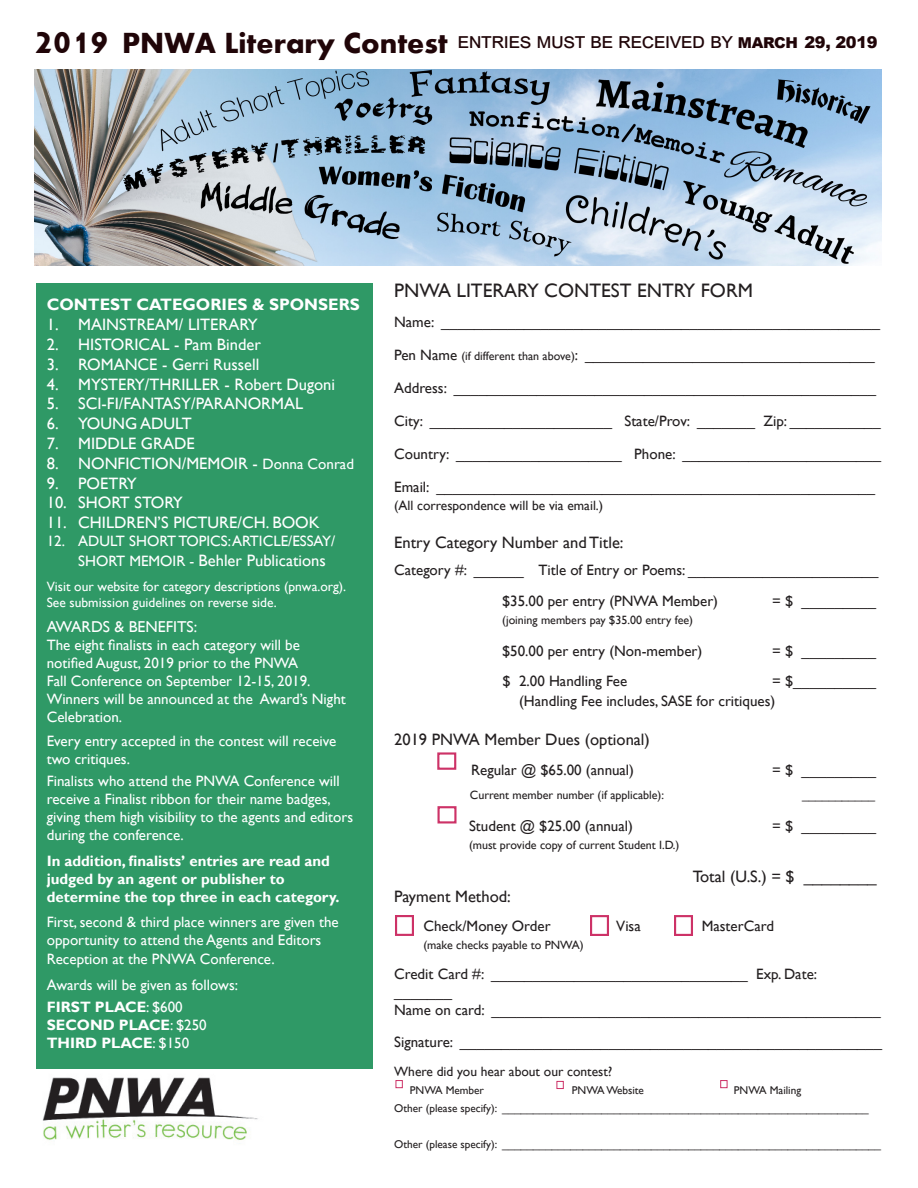
<style>
.page{position:relative;width:918px;height:1188px;background:#fff}
.page>*{position:absolute;margin:0;border:0;box-sizing:border-box;transform-origin:0 0}
.t1{font:700 30px "Aharoni";color:#200508}
.t2{font:21px "Arial";letter-spacing:-.02em;color:#200508}
.t3{font:19.5px "Gill Sans";color:#231f20}
.t4{font:16.5px "Gill Sans";color:#fff}
.t5{font:16.5px "Gill Sans";color:#231f20}
.t6{font:700 16.5px "Gill Sans";color:#fff}
.t7{font:15.75px "Gill Sans";color:#fff}
.t8{font:15px/18px "Gill Sans";color:#231f20}
.t9{font:15px/18px "Gill Sans";color:#fff}
.t10{font:700 15px/18px "Gill Sans";color:#fff}
.t11{font:13.5px "Gill Sans";color:#fff}
.t12{font:13.5px "Gill Sans";color:#231f20}
.t13{font:12px "Gill Sans";color:#231f20}
.t14{font:11.25px "Gill Sans";color:#231f20}
.s1{font-size:45px}
.s2{font-weight:900;font-size:15px}
.s3{font-weight:900;font-size:16.2px}
.s4{font-size:15px}
.s5{font-weight:400}
.s6{font-size:12px}
</style>
<div class="page">
<img style="left:42px;top:1077px;width:216px;height:63px">
<img style="left:34px;top:70px;width:848px;height:196px">
<div style="left:36px;top:284px;width:336px;height:785px;background:#2f9966"></div>
<div style="left:437px;top:752px;width:19px;height:18px;border:2px solid #cd3267"></div>
<div style="left:438px;top:806px;width:19px;height:17px;border:2px solid #cd3267"></div>
<div style="left:674px;top:915px;width:19px;height:21px;border:2px solid #cd3267"></div>
<div style="left:590px;top:915px;width:19px;height:21px;border:2px solid #cd3267"></div>
<div style="left:395px;top:915px;width:19px;height:21px;border:2px solid #cd3267"></div>
<div style="left:396px;top:1080px;width:7px;height:8px;border:1px solid #cd3267"></div>
<div style="left:557px;top:1081px;width:7px;height:8px;border:1px solid #cd3267"></div>
<div style="left:720px;top:1080px;width:7px;height:8px;border:1px solid #cd3267"></div>
<p class="t1" style="left:34px;top:24px;width:415px"><span class="s1">2019</span> PNWA Literary Contest</p>
<p class="t2" style="left:458px;top:26px;width:422px">entries must be received by <span class="s2">MARCH</span> <span class="s3">29, 2019</span></p>
<p class="t6" style="left:47px;top:295px;width:315px">CONTEST CATEGORIES &amp; SPONSERS</p>
<p class="t4" style="left:47px;top:315px;width:212px">1. MAINSTREAM/ LITERARY</p>
<p class="t4" style="left:47px;top:335px;width:216px">2. HISTORICAL - Pam Binder</p>
<p class="t4" style="left:47px;top:355px;width:214px">3. ROMANCE - Gerri Russell</p>
<p class="t4" style="left:47px;top:374px;width:290px">4. MYSTERY/THRILLER - Robert Dugoni</p>
<p class="t4" style="left:47px;top:394px;width:258px">5. SCI-FI/FANTASY/PARANORMAL</p>
<p class="t4" style="left:47px;top:414px;width:146px">6. YOUNG ADULT</p>
<p class="t4" style="left:47px;top:434px;width:149px">7. MIDDLE GRADE</p>
<p class="t4" style="left:47px;top:454px;width:309px">8. NONFICTION/MEMOIR - <span class="s4">Donna Conrad</span></p>
<p class="t4" style="left:47px;top:473px;width:91px">9. POETRY</p>
<p class="t4" style="left:47px;top:493px;width:138px">10. SHORT STORY</p>
<p class="t4" style="left:47px;top:513px;width:274px">11. CHILDREN’S PICTURE/CH. BOOK</p>
<p class="t9" style="left:47px;top:532px;width:290px">12. ADULT SHORT TOPICS: ARTICLE/ESSAY/</p>
<p class="t4" style="left:78px;top:551px;width:249px"><span class="s4">SHORT MEMOIR -</span> Behler Publications</p>
<p class="t11" style="left:47px;top:579px;width:301px">Visit our website for category descriptions (pnwa.org).</p>
<p class="t11" style="left:47px;top:595px;width:232px">See submission guidelines on reverse side.</p>
<p class="t7" style="left:47px;top:617px;width:152px">AWARDS &amp; BENEFITS:</p>
<p class="t9" style="left:47px;top:636px;width:255px">The eight finalists in each category will be</p>
<p class="t9" style="left:47px;top:654px;width:301px">notified August, 2019 prior to the PNWA<br>Fall Conference on September 12-15, 2019.<br>Winners will be announced at the Award’s Night Celebration.</p>
<p class="t9" style="left:47px;top:732px;width:291px">Every entry accepted in the contest will receive two critiques.</p>
<p class="t9" style="left:47px;top:773px;width:308px">Finalists who attend the PNWA Conference will receive a Finalist ribbon for their name badges, giving them high visibility to the agents and editors during the conference.</p>
<p class="t10" style="left:47px;top:852px;width:285px">In addition, finalists’ entries are read and judged by an agent or publisher to</p>
<p class="t10" style="left:47px;top:888px;width:294px">determine the top three in each category.</p>
<p class="t9" style="left:47px;top:914px;width:294px">First, second &amp; third place winners are given the</p>
<p class="t9" style="left:47px;top:932px;width:276px">opportunity to attend the Agents and Editors</p>
<p class="t9" style="left:47px;top:950px;width:229px">Reception at the PNWA Conference.</p>
<p class="t9" style="left:47px;top:976px;width:193px">Awards will be given as follows:</p>
<p class="t10" style="left:47px;top:999px;width:138px">FIRST PLACE<span class="s5">: $600</span></p>
<p class="t10" style="left:47px;top:1017px;width:161px">SECOND PLACE<span class="s5">: $250</span></p>
<p class="t10" style="left:47px;top:1035px;width:144px">THIRD PLACE<span class="s5">: $150</span></p>
<p class="t3" style="left:394px;top:279px;width:360px">PNWA LITERARY CONTEST ENTRY FORM</p>
<p class="t8" style="left:394px;top:313px;width:487px">Name: _____________________________________________________</p>
<p class="t8" style="left:394px;top:346px;width:482px">Pen Name <span class="s6">(if different than above)</span>: ___________________________________</p>
<p class="t8" style="left:394px;top:379px;width:483px">Address: ___________________________________________________</p>
<p class="t8" style="left:394px;top:412px;width:488px">City: ______________________ State/Prov: _______ Zip: ___________</p>
<p class="t8" style="left:394px;top:445px;width:488px">Country: ____________________ Phone: ________________________</p>
<p class="t8" style="left:394px;top:478px;width:483px">Email: _____________________________________________________</p>
<p class="t12" style="left:394px;top:498px;width:211px">(All correspondence will be via email.)</p>
<p class="t5" style="left:394px;top:533px;width:231px">Entry Category Number and Title:</p>
<p class="t8" style="left:394px;top:561px;width:486px">Category #: ______ Title of Entry or Poems: _______________________</p>
<p class="t8" style="left:502px;top:593px;width:217px">$35.00 per entry (PNWA Member)</p>
<p class="t8" style="left:772px;top:593px;width:105px">= $ _________</p>
<p class="t13" style="left:502px;top:613px;width:192px">(joining members pay $35.00 entry fee)</p>
<p class="t8" style="left:502px;top:642px;width:202px">$50.00 per entry (Non-member)</p>
<p class="t8" style="left:772px;top:642px;width:105px">= $ _________</p>
<p class="t8" style="left:503px;top:672px;width:126px">$ 2.00 Handling Fee</p>
<p class="t8" style="left:772px;top:672px;width:105px">= $__________</p>
<p class="t8" style="left:519px;top:692px;width:258px">(Handling Fee includes, SASE for critiques)</p>
<p class="t5" style="left:394px;top:730px;width:257px">2019 PNWA Member Dues (optional)</p>
<p class="t8" style="left:471px;top:762px;width:164px">Regular @ $65.00 (annual)</p>
<p class="t8" style="left:772px;top:762px;width:105px">= $ _________</p>
<p class="t13" style="left:470px;top:788px;width:196px">Current member number (if applicable):</p>
<p class="t13" style="left:802px;top:788px;width:74px">___________</p>
<p class="t8" style="left:469px;top:817px;width:165px">Student @ $25.00 (annual)</p>
<p class="t8" style="left:772px;top:817px;width:105px">= $ _________</p>
<p class="t13" style="left:469px;top:838px;width:212px">(must provide copy of current Student I.D.)</p>
<p class="t5" style="left:693px;top:867px;width:185px">Total (U.S.) = $ ________</p>
<p class="t5" style="left:394px;top:887px;width:118px">Payment Method:</p>
<p class="t8" style="left:423px;top:918px;width:129px">Check/Money Order</p>
<p class="t8" style="left:616px;top:918px;width:26px">Visa</p>
<p class="t8" style="left:702px;top:918px;width:74px">MasterCard</p>
<p class="t13" style="left:423px;top:938px;width:162px">(make checks payable to PNWA)</p>
<p class="t8" style="left:394px;top:966px;width:424px">Credit Card #: _______________________________ Exp. Date: _______</p>
<p class="t8" style="left:394px;top:1002px;width:488px">Name on card: _______________________________________________</p>
<p class="t8" style="left:394px;top:1033px;width:489px">Signature: ___________________________________________________</p>
<p class="t12" style="left:394px;top:1063px;width:220px">Where did you hear about our contest?</p>
<p class="t14" style="left:410px;top:1083px;width:76px">PNWA Member</p>
<p class="t14" style="left:572px;top:1083px;width:74px">PNWA Website</p>
<p class="t14" style="left:734px;top:1083px;width:69px">PNWA Mailing</p>
<p class="t14" style="left:394px;top:1101px;width:476px">Other (please specify): ___________________________________________________________</p>
<p class="t14" style="left:394px;top:1137px;width:488px">Other (please specify): _____________________________________________________________</p>
</div>
